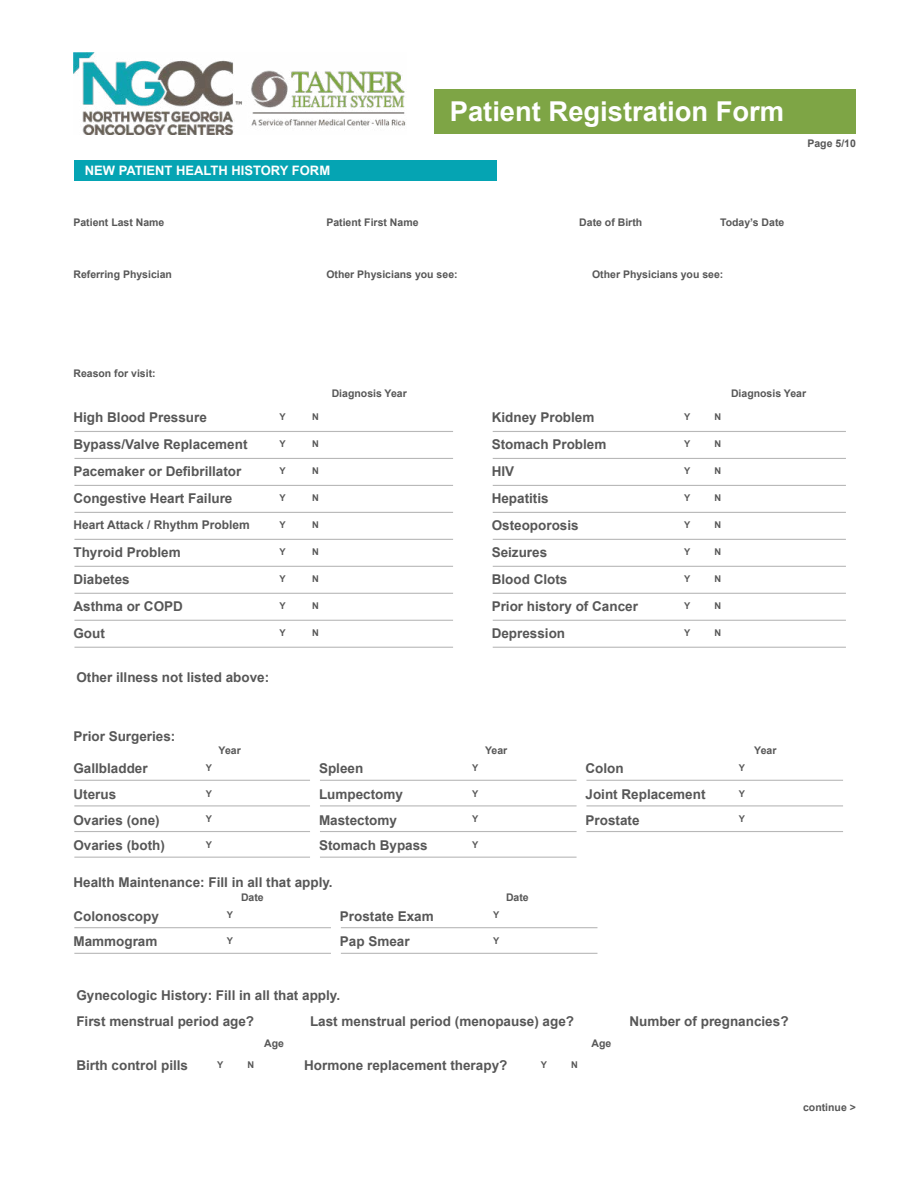
<style>
.page{position:relative;width:918px;height:1188px;background:#fff}
.page>*{position:absolute;margin:0;border:0;box-sizing:border-box;transform-origin:0 0}
.t1{font:700 27.3px "Arial";color:#fff}
.t2{font:700 13.5px/25.7px "Arial";color:#575757}
.t3{font:700 13.05px "Arial";color:#fff}
.t4{font:700 12px "Arial";color:#575757}
.t5{font:700 10.5px "Arial";color:#575757}
.t6{font:700 9.3px "Arial";color:#575757}
</style>
<div class="page">
<div style="left:435px;top:89px;width:421px;height:44px;background:#7ea545"></div>
<div style="left:74px;top:160px;width:422px;height:20px;background:#05a4b3"></div>
<hr style="left:74px;top:431px;width:379px;height:1px;background:#b8b8b8">
<hr style="left:74px;top:780px;width:236px;height:1px;background:#b8b8b8">
<hr style="left:74px;top:927px;width:257px;height:1px;background:#b8b8b8">
<hr style="left:320px;top:780px;width:257px;height:1px;background:#b8b8b8">
<hr style="left:341px;top:927px;width:256px;height:1px;background:#b8b8b8">
<hr style="left:586px;top:780px;width:257px;height:1px;background:#b8b8b8">
<hr style="left:74px;top:805px;width:236px;height:1px;background:#b8b8b8">
<hr style="left:74px;top:953px;width:257px;height:1px;background:#b8b8b8">
<hr style="left:320px;top:805px;width:257px;height:1px;background:#b8b8b8">
<hr style="left:341px;top:953px;width:256px;height:1px;background:#b8b8b8">
<hr style="left:586px;top:805px;width:257px;height:1px;background:#b8b8b8">
<hr style="left:74px;top:831px;width:236px;height:1px;background:#b8b8b8">
<hr style="left:320px;top:831px;width:257px;height:1px;background:#b8b8b8">
<hr style="left:586px;top:831px;width:257px;height:1px;background:#b8b8b8">
<hr style="left:74px;top:857px;width:236px;height:1px;background:#b8b8b8">
<hr style="left:320px;top:857px;width:257px;height:1px;background:#b8b8b8">
<hr style="left:493px;top:431px;width:353px;height:1px;background:#b8b8b8">
<hr style="left:74px;top:458px;width:379px;height:1px;background:#b8b8b8">
<hr style="left:493px;top:458px;width:353px;height:1px;background:#b8b8b8">
<hr style="left:74px;top:485px;width:379px;height:1px;background:#b8b8b8">
<hr style="left:493px;top:485px;width:353px;height:1px;background:#b8b8b8">
<hr style="left:74px;top:512px;width:379px;height:1px;background:#b8b8b8">
<hr style="left:493px;top:512px;width:353px;height:1px;background:#b8b8b8">
<hr style="left:74px;top:539px;width:379px;height:1px;background:#b8b8b8">
<hr style="left:493px;top:539px;width:353px;height:1px;background:#b8b8b8">
<hr style="left:74px;top:566px;width:379px;height:1px;background:#b8b8b8">
<hr style="left:493px;top:566px;width:353px;height:1px;background:#b8b8b8">
<hr style="left:74px;top:593px;width:379px;height:1px;background:#b8b8b8">
<hr style="left:493px;top:593px;width:353px;height:1px;background:#b8b8b8">
<hr style="left:74px;top:620px;width:379px;height:1px;background:#b8b8b8">
<hr style="left:493px;top:620px;width:353px;height:1px;background:#b8b8b8">
<hr style="left:74px;top:647px;width:379px;height:1px;background:#b8b8b8">
<hr style="left:493px;top:647px;width:353px;height:1px;background:#b8b8b8">
<img style="left:73px;top:53px;width:333px;height:82px">
<p class="t3" style="left:85px;top:162px;width:247px">NEW PATIENT HEALTH HISTORY FORM</p>
<h1 class="t1" style="left:450px;top:94px;width:336px">Patient Registration Form</h1>
<p class="t5" style="left:73px;top:216px;width:93px">Patient Last Name</p>
<p class="t5" style="left:73px;top:267px;width:100px">Referring Physician</p>
<p class="t5" style="left:326px;top:216px;width:94px">Patient First Name</p>
<p class="t5" style="left:579px;top:216px;width:64px">Date of Birth</p>
<p class="t5" style="left:720px;top:216px;width:66px">Today’s Date</p>
<p class="t5" style="left:326px;top:267px;width:133px">Other Physicians you see:</p>
<p class="t5" style="left:592px;top:267px;width:133px">Other Physicians you see:</p>
<p class="t5" style="left:807px;top:136px;width:50px">Page 5/10</p>
<p class="t5" style="left:73px;top:366px;width:84px">Reason for visit:</p>
<p class="t2" style="left:73px;top:405px;width:135px">High Blood Pressure</p>
<p class="t6" style="left:280px;top:411px;width:8px">Y</p>
<p class="t6" style="left:312px;top:411px;width:8px">N</p>
<p class="t5" style="left:332px;top:387px;width:77px">Diagnosis Year</p>
<p class="t2" style="left:492px;top:405px;width:104px">Kidney Problem</p>
<p class="t6" style="left:684px;top:411px;width:8px">Y</p>
<p class="t6" style="left:715px;top:411px;width:8px">N</p>
<p class="t2" style="left:73px;top:432px;width:176px">Bypass/Valve Replacement</p>
<p class="t2" style="left:492px;top:432px;width:116px">Stomach Problem</p>
<p class="t2" style="left:73px;top:459px;width:170px">Pacemaker or Defibrillator</p>
<p class="t2" style="left:492px;top:459px;width:24px">HIV</p>
<p class="t2" style="left:73px;top:486px;width:161px">Congestive Heart Failure</p>
<p class="t2" style="left:492px;top:486px;width:59px">Hepatitis</p>
<p class="t4" style="left:73px;top:517px;width:178px">Heart Attack / Rhythm Problem</p>
<p class="t2" style="left:492px;top:513px;width:89px">Osteoporosis</p>
<p class="t2" style="left:73px;top:540px;width:109px">Thyroid Problem</p>
<p class="t2" style="left:492px;top:540px;width:57px">Seizures</p>
<p class="t2" style="left:73px;top:567px;width:58px">Diabetes</p>
<p class="t2" style="left:492px;top:567px;width:77px">Blood Clots</p>
<p class="t2" style="left:73px;top:594px;width:111px">Asthma or COPD</p>
<p class="t2" style="left:492px;top:594px;width:148px">Prior history of Cancer</p>
<p class="t2" style="left:73px;top:621px;width:33px">Gout</p>
<p class="t2" style="left:492px;top:621px;width:75px">Depression</p>
<p class="t6" style="left:280px;top:438px;width:8px">Y</p>
<p class="t6" style="left:684px;top:438px;width:8px">Y</p>
<p class="t6" style="left:280px;top:465px;width:8px">Y</p>
<p class="t6" style="left:684px;top:465px;width:8px">Y</p>
<p class="t6" style="left:280px;top:492px;width:8px">Y</p>
<p class="t6" style="left:684px;top:492px;width:8px">Y</p>
<p class="t6" style="left:280px;top:519px;width:8px">Y</p>
<p class="t6" style="left:684px;top:519px;width:8px">Y</p>
<p class="t6" style="left:280px;top:546px;width:8px">Y</p>
<p class="t6" style="left:684px;top:546px;width:8px">Y</p>
<p class="t6" style="left:280px;top:573px;width:8px">Y</p>
<p class="t6" style="left:684px;top:573px;width:8px">Y</p>
<p class="t6" style="left:280px;top:600px;width:8px">Y</p>
<p class="t6" style="left:684px;top:600px;width:8px">Y</p>
<p class="t6" style="left:280px;top:627px;width:8px">Y</p>
<p class="t6" style="left:684px;top:627px;width:8px">Y</p>
<p class="t6" style="left:312px;top:438px;width:8px">N</p>
<p class="t6" style="left:715px;top:438px;width:8px">N</p>
<p class="t6" style="left:312px;top:465px;width:8px">N</p>
<p class="t6" style="left:715px;top:465px;width:8px">N</p>
<p class="t6" style="left:312px;top:492px;width:8px">N</p>
<p class="t6" style="left:715px;top:492px;width:8px">N</p>
<p class="t6" style="left:312px;top:519px;width:8px">N</p>
<p class="t6" style="left:715px;top:519px;width:8px">N</p>
<p class="t6" style="left:312px;top:546px;width:8px">N</p>
<p class="t6" style="left:715px;top:546px;width:8px">N</p>
<p class="t6" style="left:312px;top:573px;width:8px">N</p>
<p class="t6" style="left:715px;top:573px;width:8px">N</p>
<p class="t6" style="left:312px;top:600px;width:8px">N</p>
<p class="t6" style="left:715px;top:600px;width:8px">N</p>
<p class="t6" style="left:312px;top:627px;width:8px">N</p>
<p class="t6" style="left:715px;top:627px;width:8px">N</p>
<p class="t5" style="left:731px;top:387px;width:77px">Diagnosis Year</p>
<p class="t2" style="left:76px;top:665px;width:194px">Other illness not listed above:</p>
<p class="t2" style="left:73px;top:724px;width:104px">Prior Surgeries:</p>
<p class="t2" style="left:73px;top:756px;width:76px">Gallbladder</p>
<p class="t2" style="left:73px;top:782px;width:44px">Uterus</p>
<p class="t5" style="left:219px;top:743px;width:24px">Year</p>
<p class="t5" style="left:485px;top:743px;width:24px">Year</p>
<p class="t5" style="left:754px;top:743px;width:24px">Year</p>
<p class="t6" style="left:206px;top:762px;width:8px">Y</p>
<p class="t6" style="left:206px;top:787px;width:8px">Y</p>
<p class="t2" style="left:319px;top:756px;width:46px">Spleen</p>
<p class="t2" style="left:319px;top:782px;width:86px">Lumpectomy</p>
<p class="t6" style="left:472px;top:762px;width:8px">Y</p>
<p class="t6" style="left:472px;top:787px;width:8px">Y</p>
<p class="t2" style="left:586px;top:756px;width:40px">Colon</p>
<p class="t2" style="left:586px;top:782px;width:122px">Joint Replacement</p>
<p class="t6" style="left:739px;top:762px;width:8px">Y</p>
<p class="t6" style="left:739px;top:787px;width:8px">Y</p>
<p class="t2" style="left:73px;top:807px;width:88px">Ovaries (one)</p>
<p class="t2" style="left:319px;top:807px;width:80px">Mastectomy</p>
<p class="t2" style="left:586px;top:807px;width:56px">Prostate</p>
<p class="t2" style="left:73px;top:833px;width:93px">Ovaries (both)</p>
<p class="t2" style="left:319px;top:833px;width:110px">Stomach Bypass</p>
<p class="t6" style="left:206px;top:813px;width:8px">Y</p>
<p class="t6" style="left:472px;top:813px;width:8px">Y</p>
<p class="t6" style="left:739px;top:813px;width:8px">Y</p>
<p class="t6" style="left:206px;top:839px;width:8px">Y</p>
<p class="t6" style="left:472px;top:839px;width:8px">Y</p>
<p class="t2" style="left:73px;top:870px;width:261px">Health Maintenance: Fill in all that apply.</p>
<p class="t2" style="left:73px;top:904px;width:87px">Colonoscopy</p>
<p class="t2" style="left:73px;top:929px;width:86px">Mammogram</p>
<p class="t6" style="left:227px;top:909px;width:8px">Y</p>
<p class="t6" style="left:227px;top:935px;width:8px">Y</p>
<p class="t5" style="left:241px;top:890px;width:24px">Date</p>
<p class="t5" style="left:506px;top:890px;width:24px">Date</p>
<p class="t2" style="left:340px;top:904px;width:95px">Prostate Exam</p>
<p class="t2" style="left:340px;top:929px;width:71px">Pap Smear</p>
<p class="t6" style="left:493px;top:909px;width:8px">Y</p>
<p class="t6" style="left:493px;top:935px;width:8px">Y</p>
<p class="t2" style="left:76px;top:983px;width:265px">Gynecologic History: Fill in all that apply.<br>First menstrual period age?</p>
<p class="t2" style="left:310px;top:1009px;width:266px">Last menstrual period (menopause) age?</p>
<p class="t2" style="left:630px;top:1009px;width:161px">Number of pregnancies?</p>
<p class="t5" style="left:264px;top:1037px;width:21px">Age</p>
<p class="t5" style="left:592px;top:1037px;width:21px">Age</p>
<p class="t2" style="left:76px;top:1053px;width:113px">Birth control pills</p>
<p class="t2" style="left:304px;top:1053px;width:205px">Hormone replacement therapy?</p>
<p class="t6" style="left:217px;top:1058px;width:8px">Y</p>
<p class="t6" style="left:541px;top:1058px;width:8px">Y</p>
<p class="t6" style="left:248px;top:1058px;width:8px">N</p>
<p class="t6" style="left:571px;top:1058px;width:8px">N</p>
<p class="t5" style="left:803px;top:1100px;width:54px">continue &gt;</p>
</div>
